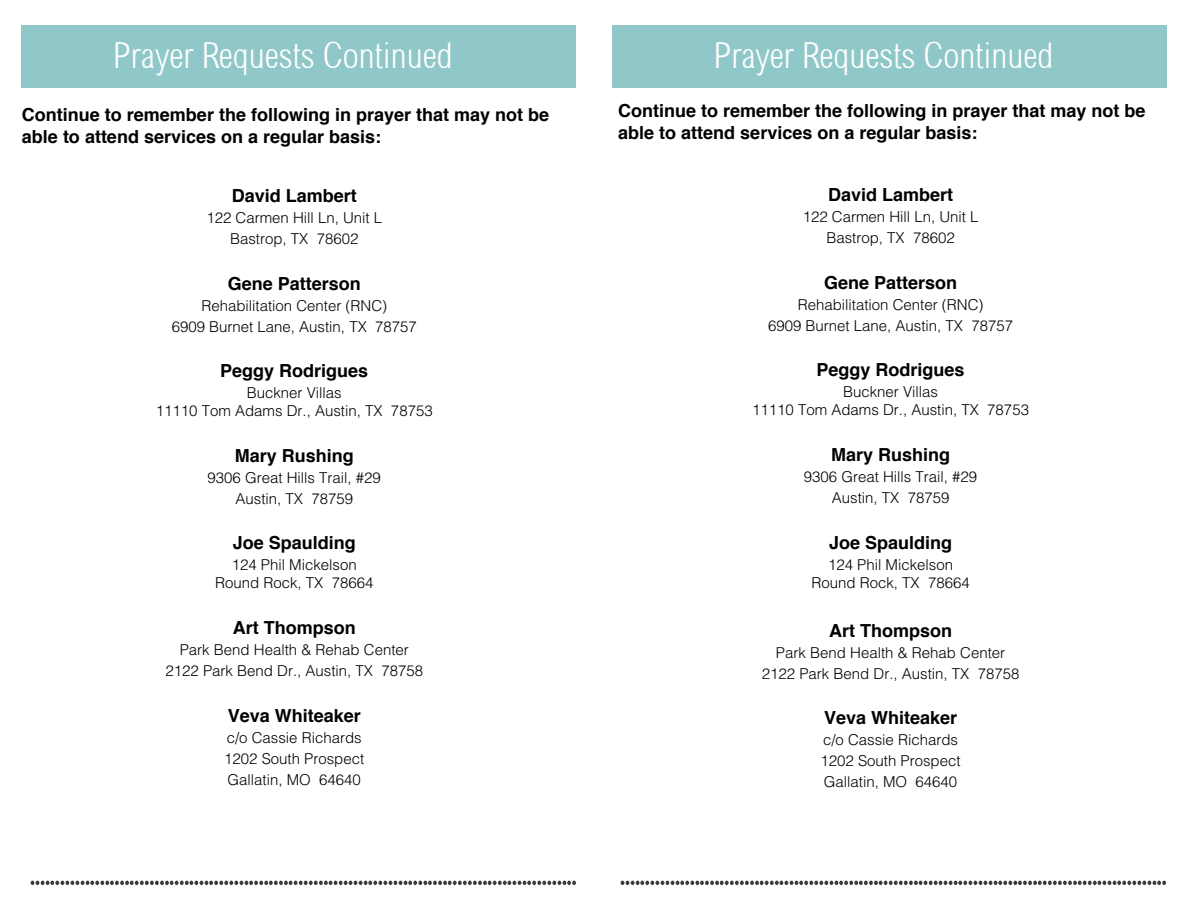
<style>
.page{position:relative;width:1188px;height:918px;background:#fff}
.page>*{position:absolute;margin:0;border:0;box-sizing:border-box;transform-origin:0 0}
.t1{font:36px "Sertig";color:#fff}
._2_pt_space{font:700 18px/21.6px "Helvetica";color:#000}
.Paragraph_Style_2_co{font:700 18px "Helvetica";color:#000}
.Paragraph_Style_2_co-2{font:300 15px/18px "Helvetica";color:#000;text-align:center}
</style>
<div class="page">
<div style="left:22px;top:26px;width:554px;height:62px;background:#90c7c8"></div>
<svg style="left:31px;top:881px;width:545px;height:4px"></svg>
<div style="left:612px;top:26px;width:554px;height:62px;background:#90c7c8"></div>
<svg style="left:621px;top:881px;width:545px;height:4px"></svg>
<p class="t1" style="left:113px;top:34px;width:341px">Prayer Requests Continued</p>
<p class="_2_pt_space" style="left:22px;top:104px;width:529px">Continue to remember the following in prayer that may not be able to attend services on a regular basis:</p>
<p class="Paragraph_Style_2_co" style="left:232px;top:184px;width:127px">David Lambert</p>
<p class="Paragraph_Style_2_co-2" style="left:206px;top:208px;width:177px">122 Carmen Hill Ln, Unit L</p>
<p class="Paragraph_Style_2_co-2" style="left:230px;top:229px;width:130px">Bastrop, TX 78602</p>
<p class="Paragraph_Style_2_co" style="left:228px;top:272px;width:135px">Gene Patterson</p>
<p class="Paragraph_Style_2_co-2" style="left:201px;top:296px;width:187px">Rehabilitation Center (RNC)</p>
<p class="Paragraph_Style_2_co-2" style="left:172px;top:317px;width:247px">6909 Burnet Lane, Austin, TX 78757</p>
<p class="Paragraph_Style_2_co" style="left:220px;top:359px;width:150px">Peggy Rodrigues</p>
<p class="Paragraph_Style_2_co-2" style="left:156px;top:383px;width:278px">Buckner Villas<br>11110 Tom Adams Dr., Austin, TX 78753</p>
<p class="Paragraph_Style_2_co" style="left:235px;top:444px;width:121px">Mary Rushing</p>
<p class="Paragraph_Style_2_co-2" style="left:208px;top:468px;width:175px">9306 Great Hills Trail, #29</p>
<p class="Paragraph_Style_2_co-2" style="left:236px;top:489px;width:119px">Austin, TX 78759</p>
<p class="Paragraph_Style_2_co" style="left:233px;top:532px;width:125px">Joe Spaulding</p>
<p class="Paragraph_Style_2_co-2" style="left:215px;top:556px;width:160px">124 Phil Mickelson<br>Round Rock, TX 78664</p>
<p class="Paragraph_Style_2_co" style="left:233px;top:616px;width:124px">Art Thompson</p>
<p class="Paragraph_Style_2_co-2" style="left:180px;top:640px;width:231px">Park Bend Health &amp; Rehab Center</p>
<p class="Paragraph_Style_2_co-2" style="left:165px;top:661px;width:259px">2122 Park Bend Dr., Austin, TX 78758</p>
<p class="Paragraph_Style_2_co" style="left:228px;top:704px;width:135px">Veva Whiteaker</p>
<p class="Paragraph_Style_2_co-2" style="left:227px;top:728px;width:137px">c/o Cassie Richards</p>
<p class="Paragraph_Style_2_co-2" style="left:224px;top:749px;width:142px">1202 South Prospect</p>
<p class="Paragraph_Style_2_co-2" style="left:228px;top:770px;width:135px">Gallatin, MO 64640</p>
<p class="t1" style="left:713px;top:34px;width:341px">Prayer Requests Continued</p>
<p class="_2_pt_space" style="left:618px;top:100px;width:529px">Continue to remember the following in prayer that may not be able to attend services on a regular basis:</p>
<p class="Paragraph_Style_2_co" style="left:828px;top:183px;width:127px">David Lambert</p>
<p class="Paragraph_Style_2_co-2" style="left:803px;top:207px;width:177px">122 Carmen Hill Ln, Unit L</p>
<p class="Paragraph_Style_2_co-2" style="left:826px;top:228px;width:130px">Bastrop, TX 78602</p>
<p class="Paragraph_Style_2_co" style="left:824px;top:271px;width:135px">Gene Patterson</p>
<p class="Paragraph_Style_2_co-2" style="left:798px;top:295px;width:187px">Rehabilitation Center (RNC)</p>
<p class="Paragraph_Style_2_co-2" style="left:768px;top:316px;width:247px">6909 Burnet Lane, Austin, TX 78757</p>
<p class="Paragraph_Style_2_co" style="left:817px;top:359px;width:150px">Peggy Rodrigues</p>
<p class="Paragraph_Style_2_co-2" style="left:752px;top:383px;width:278px">Buckner Villas<br>11110 Tom Adams Dr., Austin, TX 78753</p>
<p class="Paragraph_Style_2_co" style="left:831px;top:443px;width:121px">Mary Rushing</p>
<p class="Paragraph_Style_2_co-2" style="left:804px;top:467px;width:175px">9306 Great Hills Trail, #29</p>
<p class="Paragraph_Style_2_co-2" style="left:832px;top:488px;width:119px">Austin, TX 78759</p>
<p class="Paragraph_Style_2_co" style="left:829px;top:531px;width:125px">Joe Spaulding</p>
<p class="Paragraph_Style_2_co-2" style="left:811px;top:555px;width:160px">124 Phil Mickelson<br>Round Rock, TX 78664</p>
<p class="Paragraph_Style_2_co" style="left:829px;top:619px;width:124px">Art Thompson</p>
<p class="Paragraph_Style_2_co-2" style="left:776px;top:643px;width:231px">Park Bend Health &amp; Rehab Center</p>
<p class="Paragraph_Style_2_co-2" style="left:762px;top:664px;width:259px">2122 Park Bend Dr., Austin, TX 78758</p>
<p class="Paragraph_Style_2_co" style="left:824px;top:707px;width:135px">Veva Whiteaker</p>
<p class="Paragraph_Style_2_co-2" style="left:823px;top:731px;width:137px">c/o Cassie Richards</p>
<p class="Paragraph_Style_2_co-2" style="left:821px;top:752px;width:142px">1202 South Prospect</p>
<p class="Paragraph_Style_2_co-2" style="left:824px;top:773px;width:135px">Gallatin, MO 64640</p>
</div>
